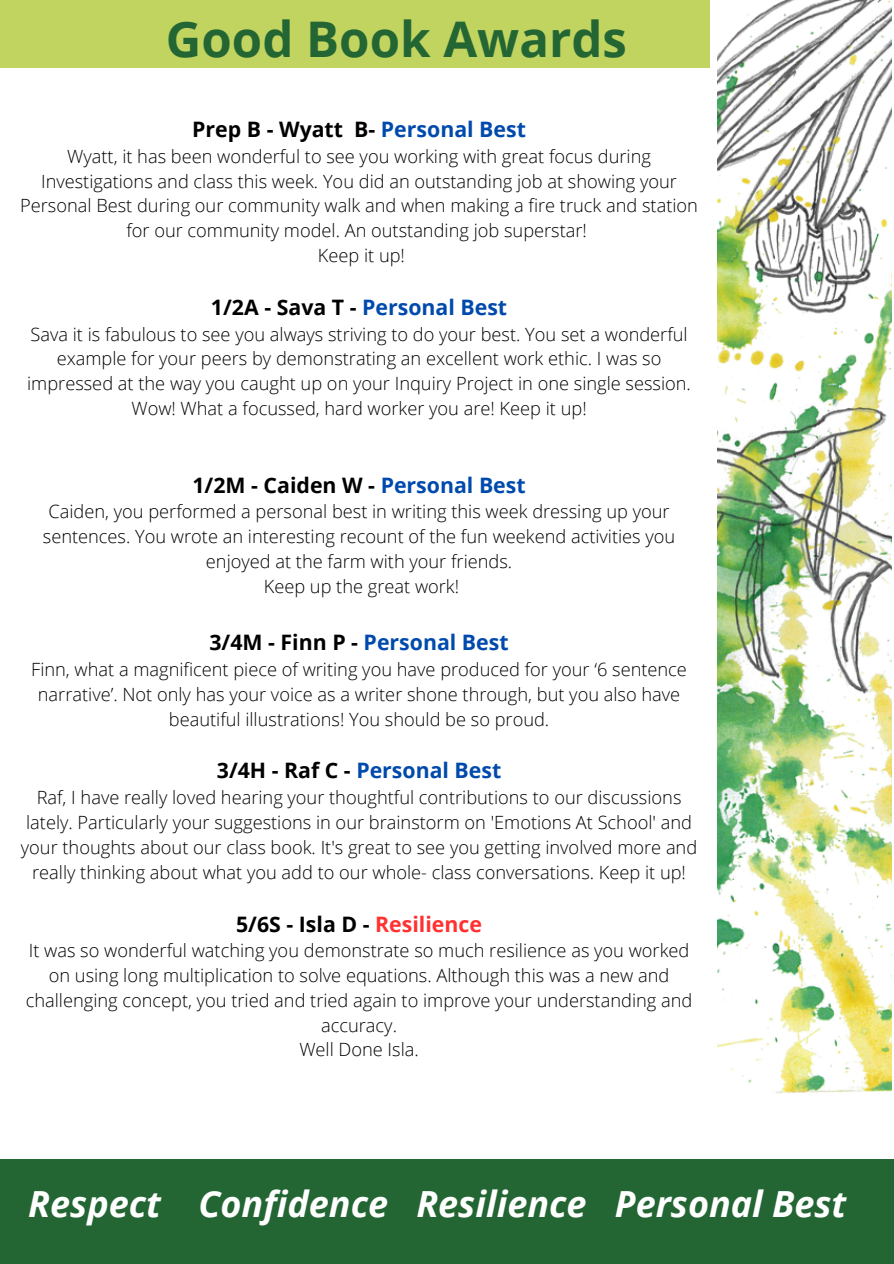
<style>
.page{position:relative;width:894px;height:1264px;background:#fff}
.page>*{position:absolute;margin:0;border:0;box-sizing:border-box;transform-origin:0 0}
.t1{font:700 49.05px "Open Sans";color:#236634}
.t2{font:italic 700 36px "Open Sans";color:#fff}
.t3{font:700 21.3px "Open Sans";color:#000}
.t4{font:700 21.3px "Open Sans";color:#004aad}
.t5{font:300 18.3px/24.8px "Open Sans";color:#000;text-align:center}
.s1{color:#004aad}
.s2{color:#000}
.s3{color:#ff3131}
</style>
<div class="page">
<div style="left:0;top:1159px;width:893px;height:104px;background:#236634"></div>
<div style="left:0;top:0;width:709px;height:68px;background:#c1d45f"></div>
<img style="left:717px;top:0;width:174px;height:1094px">
<p class="t1" style="left:166px;top:4px;width:462px">Good Book Awards</p>
<p class="t3" style="left:192px;top:114px;width:335px">Prep B - Wyatt B- <span class="s1">Personal Best</span></p>
<p class="t5" style="left:20px;top:143px;width:679px">Wyatt, it has been wonderful to see you working with great focus during Investigations and class this week. You did an outstanding job at showing your Personal Best during our community walk and when making a fire truck and station for our community model. An outstanding job superstar!</p>
<p class="t5" style="left:318px;top:242px;width:89px">Keep it up!</p>
<p class="t4" style="left:211px;top:292px;width:297px"><span class="s2">1/2A - Sava T -</span> Personal Best</p>
<p class="t5" style="left:27px;top:321px;width:665px">Sava it is fabulous to see you always striving to do your best. You set a wonderful example for your peers by demonstrating an excellent work ethic. I was so impressed at the way you caught up on your Inquiry Project in one single session.<br>Wow! What a focussed, hard worker you are! Keep it up!</p>
<p class="t3" style="left:192px;top:470px;width:334px">1/2M - Caiden W - <span class="s1">Personal Best</span></p>
<p class="t5" style="left:43px;top:499px;width:633px">Caiden, you performed a personal best in writing this week dressing up your sentences. You wrote an interesting recount of the fun weekend activities you enjoyed at the farm with your friends.</p>
<p class="t5" style="left:264px;top:573px;width:197px">Keep up the great work!</p>
<p class="t4" style="left:209px;top:627px;width:301px"><span class="s2">3/4M - Finn P -</span> Personal Best</p>
<p class="t5" style="left:31px;top:656px;width:657px">Finn, what a magnificent piece of writing you have produced for your ‘6 sentence narrative’. Not only has your voice as a writer shone through, but you also have beautiful illustrations! You should be so proud.</p>
<p class="t4" style="left:217px;top:755px;width:286px"><span class="s2">3/4H - Raf C -</span> Personal Best</p>
<p class="t5" style="left:21px;top:784px;width:677px">Raf, I have really loved hearing your thoughtful contributions to our discussions lately. Particularly your suggestions in our brainstorm on 'Emotions At School' and your thoughts about our class book. It's great to see you getting involved more and really thinking about what you add to our whole- class conversations. Keep it up!</p>
<p class="t3" style="left:236px;top:908px;width:247px">5/6S - Isla D - <span class="s3">Resilience</span></p>
<p class="t5" style="left:26px;top:937px;width:668px">It was so wonderful watching you demonstrate so much resilience as you worked on using long multiplication to solve equations. Although this was a new and challenging concept, you tried and tried again to improve your understanding and accuracy.</p>
<p class="t5" style="left:299px;top:1036px;width:121px">Well Done Isla.</p>
<h1 class="t2" style="left:28px;top:1178px;width:819px">Respect Confidence Resilience Personal Best</h1>
</div>
